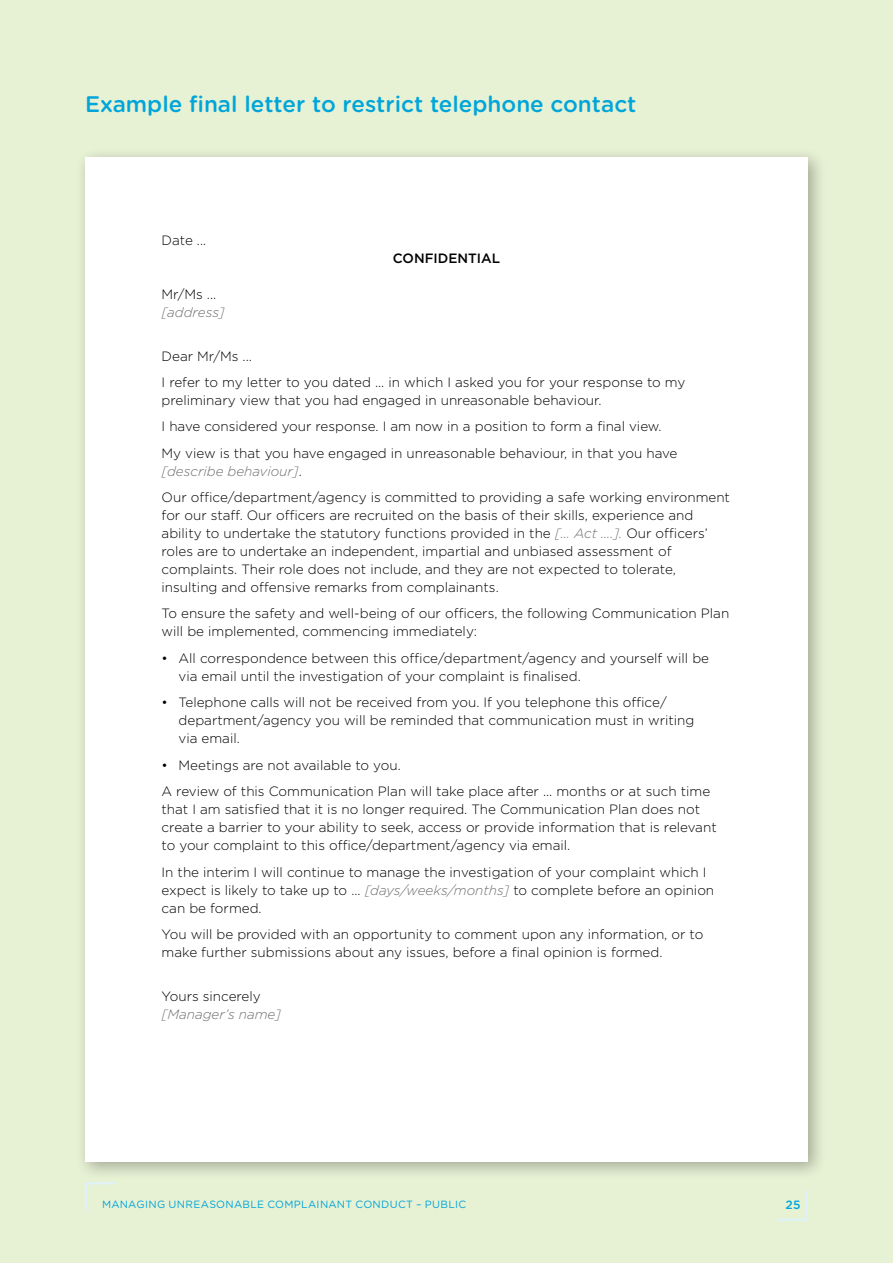
<style>
.page{position:relative;width:893px;height:1263px;background:#e7f1d4}
.page>*{position:absolute;margin:0;border:0;box-sizing:border-box;transform-origin:0 0}
.Sub-heading{font:500 22.5px "Gotham Rounded";color:#00a5da}
.body_text{font:300 13.5px/18px "Gotham";color:#000}
.body_text-2{font:italic 300 13.5px/18px "Gotham";color:#6d6e71}
.body_text-3{font:500 13.5px "Gotham";color:#000}
.t1{font:500 12px "Gotham Rounded";color:#00a5da}
.t2{font:10.5px "Gotham Rounded";letter-spacing:.03em;color:#00a5da}
.s1{font-style:normal;color:#000}
.s2{font-style:italic;color:#6d6e71}
</style>
<div class="page">
<div style="left:75px;top:147px;width:752px;height:1034px;background:#000;opacity:.3"></div>
<div style="left:85px;top:157px;width:723px;height:1005px;background:#fff"></div>
<svg style="left:777px;top:1191px;width:31px;height:30px"></svg>
<svg style="left:85px;top:1182px;width:31px;height:30px"></svg>
<p class="Sub-heading" style="left:85px;top:88px;width:553px">Example final letter to restrict telephone contact</p>
<p class="body_text" style="left:162px;top:231px;width:46px">Date ...</p>
<p class="body_text-3" style="left:393px;top:249px;width:109px">CONFIDENTIAL</p>
<p class="body_text-2" style="left:162px;top:285px;width:65px"><span class="s1">Mr/Ms ... </span>[address]</p>
<p class="body_text" style="left:162px;top:347px;width:92px">Dear Mr/Ms ...</p>
<p class="body_text" style="left:162px;top:373px;width:525px">I refer to my letter to you dated ... in which I asked you for your response to my preliminary view that you had engaged in unreasonable behaviour.</p>
<p class="body_text" style="left:162px;top:417px;width:502px">I have considered your response. I am now in a position to form a final view.</p>
<p class="body_text" style="left:162px;top:444px;width:517px">My view is that you have engaged in unreasonable behaviour, in that you have <span class="s2">[describe behaviour]</span>.</p>
<p class="body_text" style="left:162px;top:487px;width:570px">Our office/department/agency is committed to providing a safe working environment for our staff. Our officers are recruited on the basis of their skills, experience and ability to undertake the statutory functions provided in the <span class="s2">[... Act ....].</span> Our officers’ roles are to undertake an independent, impartial and unbiased assessment of complaints. Their role does not include, and they are not expected to tolerate, insulting and offensive remarks from complainants.</p>
<p class="body_text" style="left:162px;top:604px;width:569px">To ensure the safety and well-being of our officers, the following Communication Plan will be implemented, commencing immediately:</p>
<p class="body_text" style="left:179px;top:648px;width:532px;text-indent:-17px">• All correspondence between this office/department/agency and yourself will be via email until the investigation of your complaint is finalised.</p>
<p class="body_text" style="left:179px;top:693px;width:517px;text-indent:-17px">• Telephone calls will not be received from you. If you telephone this office/ department/agency you will be reminded that communication must in writing via email.</p>
<p class="body_text" style="left:162px;top:755px;width:241px">• Meetings are not available to you.</p>
<p class="body_text" style="left:162px;top:782px;width:557px">A review of this Communication Plan will take place after ... months or at such time that I am satisfied that it is no longer required. The Communication Plan does not create a barrier to your ability to seek, access or provide information that is relevant to your complaint to this office/department/agency via email.</p>
<p class="body_text" style="left:162px;top:862px;width:554px">In the interim I will continue to manage the investigation of your complaint which I expect is likely to take up to ... <span class="s2">[days/weeks/months]</span> to complete before an opinion can be formed.</p>
<p class="body_text" style="left:162px;top:925px;width:543px">You will be provided with an opportunity to comment upon any information, or to make further submissions about any issues, before a final opinion is formed.</p>
<p class="body_text-2" style="left:162px;top:986px;width:121px"><span class="s1">Yours sincerely </span>[Manager’s name]</p>
<p class="t2" style="left:102px;top:1197px;width:366px">MANAGING UNREASONABLE COMPLAINANT CONDUCT – PUBLIC</p>
<p class="t1" style="left:785px;top:1196px;width:17px">25</p>
</div>
